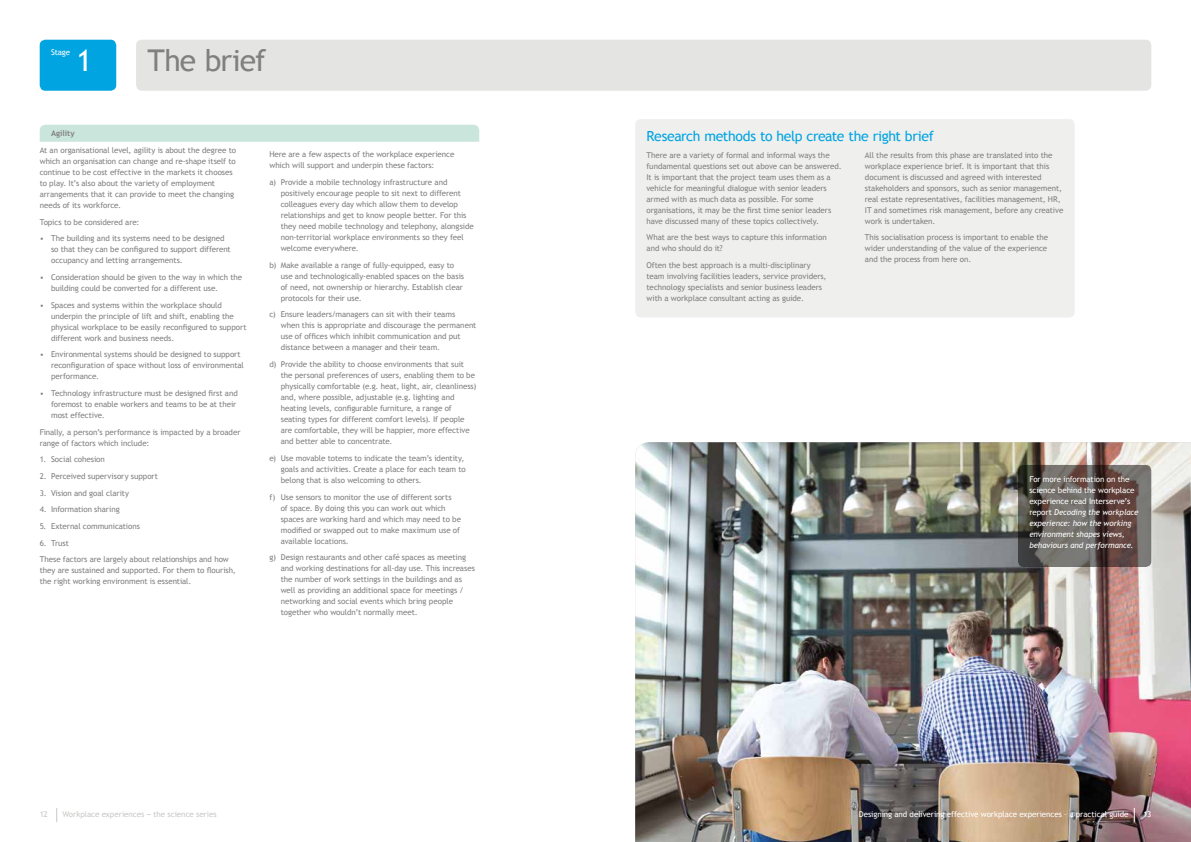
<style>
.page{position:relative;width:1191px;height:842px;background:#fff}
.page>*{position:absolute;margin:0;border:0;box-sizing:border-box;transform-origin:0 0}
.t1{font:30px "Trebuchet MS";letter-spacing:-.03em;color:#818080}
.t2{font:30px "Trebuchet MS";color:#fff}
.t3{font:14px "Trebuchet MS";letter-spacing:-.025em;color:#00a4e1}
.t4{font:8px/11px "Trebuchet MS";letter-spacing:-.01em;color:#818080}
.t5{font:italic 8px/11px "Trebuchet MS";letter-spacing:-.01em;color:#fff}
.t6{font:8px "Trebuchet MS";letter-spacing:-.01em;color:#fff}
.t7{font:8px "Trebuchet MS";letter-spacing:-.005em;color:#c8c8c6}
.t8{font:700 8px "Trebuchet MS";color:#818080}
.s1{font-family:"Trebuchet";font-weight:700;font-style:italic}
.s2{font-style:normal}
</style>
<div class="page">
<svg style="left:56px;top:808px;width:1px;height:14px"></svg>
<img style="left:635px;top:442px;width:556px;height:400px">
<div style="left:40px;top:125px;width:439px;height:17px;background:#c9e5dc"></div>
<svg style="left:1018px;top:465px;width:133px;height:102px;background:#605652"></svg>
<div style="left:635px;top:119px;width:439px;height:198px;background:#efefee;border-radius:6px"></div>
<svg style="left:1134px;top:808px;width:1px;height:14px"></svg>
<div style="left:136px;top:40px;width:1015px;height:51px;background:#e4e4e3;border-radius:6px"></div>
<div style="left:40px;top:40px;width:76px;height:51px;background:#00a4e1;border-radius:6px"></div>
<p class="t6" style="left:51px;top:48px;width:21px">Stage</p>
<h1 class="t2" style="left:77px;top:42px;width:17px">1</h1>
<h1 class="t1" style="left:147px;top:42px;width:120px">The brief</h1>
<p class="t8" style="left:51px;top:128px;width:25px">Agility</p>
<p class="t4" style="left:40px;top:145px;width:198px">At an organisational level, agility is about the degree to which an organisation can change and re-shape itself to continue to be cost effective in the markets it chooses to play. It’s also about the variety of employment arrangements that it can provide to meet the changing needs of its workforce.</p>
<p class="t4" style="left:40px;top:216px;width:101px">Topics to be considered are:</p>
<p class="t4" style="left:51px;top:233px;width:181px;text-indent:-11px">• The building and its systems need to be designed so that they can be configured to support different occupancy and letting arrangements.</p>
<p class="t4" style="left:51px;top:272px;width:193px;text-indent:-11px">• Consideration should be given to the way in which the building could be converted for a different use.</p>
<p class="t4" style="left:51px;top:299px;width:197px;text-indent:-11px">• Spaces and systems within the workplace should underpin the principle of lift and shift, enabling the physical workplace to be easily reconfigured to support different work and business needs.</p>
<p class="t4" style="left:51px;top:349px;width:194px;text-indent:-11px">• Environmental systems should be designed to support reconfiguration of space without loss of environmental performance.</p>
<p class="t4" style="left:51px;top:388px;width:188px;text-indent:-11px">• Technology infrastructure must be designed first and foremost to enable workers and teams to be at their most effective.</p>
<p class="t4" style="left:40px;top:426px;width:202px">Finally, a person’s performance is impacted by a broader range of factors which include:</p>
<p class="t4" style="left:40px;top:454px;width:67px">1. Social cohesion</p>
<p class="t4" style="left:40px;top:471px;width:120px">2. Perceived supervisory support</p>
<p class="t4" style="left:40px;top:487px;width:91px">3. Vision and goal clarity</p>
<p class="t4" style="left:40px;top:504px;width:81px">4. Information sharing</p>
<p class="t4" style="left:40px;top:521px;width:102px">5. External communications</p>
<p class="t4" style="left:40px;top:535px;width:191px;line-height:16.7px">6. Trust<br>These factors are largely about relationships and how</p>
<p class="t4" style="left:40px;top:565px;width:198px">they are sustained and supported. For them to flourish, the right working environment is essential.</p>
<p class="t4" style="left:269px;top:149px;width:186px">Here are a few aspects of the workplace experience which will support and underpin these factors:</p>
<p class="t4" style="left:281px;top:177px;width:195px;text-indent:-11px">a) Provide a mobile technology infrastructure and positively encourage people to sit next to different colleagues every day which allow them to develop relationships and get to know people better. For this they need mobile technology and telephony, alongside non-territorial workplace environments so they feel welcome everywhere.</p>
<p class="t4" style="left:281px;top:260px;width:185px;text-indent:-11px">b) Make available a range of fully-equipped, easy to use and technologically-enabled spaces on the basis of need, not ownership or hierarchy. Establish clear protocols for their use.</p>
<p class="t4" style="left:281px;top:309px;width:197px;text-indent:-11px">c) Ensure leaders/managers can sit with their teams<br>when this is appropriate and discourage the permanent use of offices which inhibit communication and put distance between a manager and their team.</p>
<p class="t4" style="left:281px;top:359px;width:197px;text-indent:-11px">d) Provide the ability to choose environments that suit the personal preferences of users, enabling them to be physically comfortable (e.g. heat, light, air, cleanliness) and, where possible, adjustable (e.g. lighting and heating levels, configurable furniture, a range of seating types for different comfort levels). If people are comfortable, they will be happier, more effective and better able to concentrate.</p>
<p class="t4" style="left:281px;top:453px;width:186px;text-indent:-11px">e) Use movable totems to indicate the team’s identity, goals and activities. Create a place for each team to belong that is also welcoming to others.</p>
<p class="t4" style="left:281px;top:491px;width:182px;text-indent:-11px">f) Use sensors to monitor the use of different sorts<br>of space. By doing this you can work out which spaces are working hard and which may need to be modified or swapped out to make maximum use of available locations.</p>
<p class="t4" style="left:281px;top:552px;width:196px;text-indent:-11px">g) Design restaurants and other café spaces as meeting and working destinations for all-day use. This increases the number of work settings in the buildings and as well as providing an additional space for meetings / networking and social events which bring people together who wouldn’t normally meet.</p>
<p class="t7" style="left:40px;top:809px;width:9px">12</p>
<p class="t7" style="left:62px;top:809px;width:156px">Workplace experiences <span class="s1">−</span> the science series</p>
<h2 class="t3" style="left:646px;top:128px;width:289px">Research methods to help create the right brief</h2>
<p class="t4" style="left:646px;top:149px;width:197px">There are a variety of formal and informal ways the fundamental questions set out above can be answered.<br>It is important that the project team uses them as a vehicle for meaningful dialogue with senior leaders armed with as much data as possible. For some organisations, it may be the first time senior leaders have discussed many of these topics collectively.</p>
<p class="t4" style="left:646px;top:232px;width:182px">What are the best ways to capture this information and who should do it?</p>
<p class="t4" style="left:646px;top:260px;width:181px">Often the best approach is a multi-disciplinary team involving facilities leaders, service providers, technology specialists and senior business leaders with a workplace consultant acting as guide.</p>
<p class="t4" style="left:865px;top:149px;width:200px">All the results from this phase are translated into the workplace experience brief. It is important that this document is discussed and agreed with interested stakeholders and sponsors, such as senior management, real estate representatives, facilities management, HR, IT and sometimes risk management, before any creative work is undertaken.</p>
<p class="t4" style="left:865px;top:232px;width:185px">This socialisation process is important to enable the wider understanding of the value of the experience and the process from here on.</p>
<p class="t5" style="left:1029px;top:474px;width:110px"><span class="s2">For more information on the science behind the workplace experience read Interserve’s report</span> Decoding the workplace experience: how the working environment shapes views, behaviours and performance.</p>
<p class="t6" style="left:859px;top:809px;width:271px">Designing and delivering effective workplace experiences – a practical guide</p>
<p class="t6" style="left:1143px;top:809px;width:9px">13</p>
</div>
